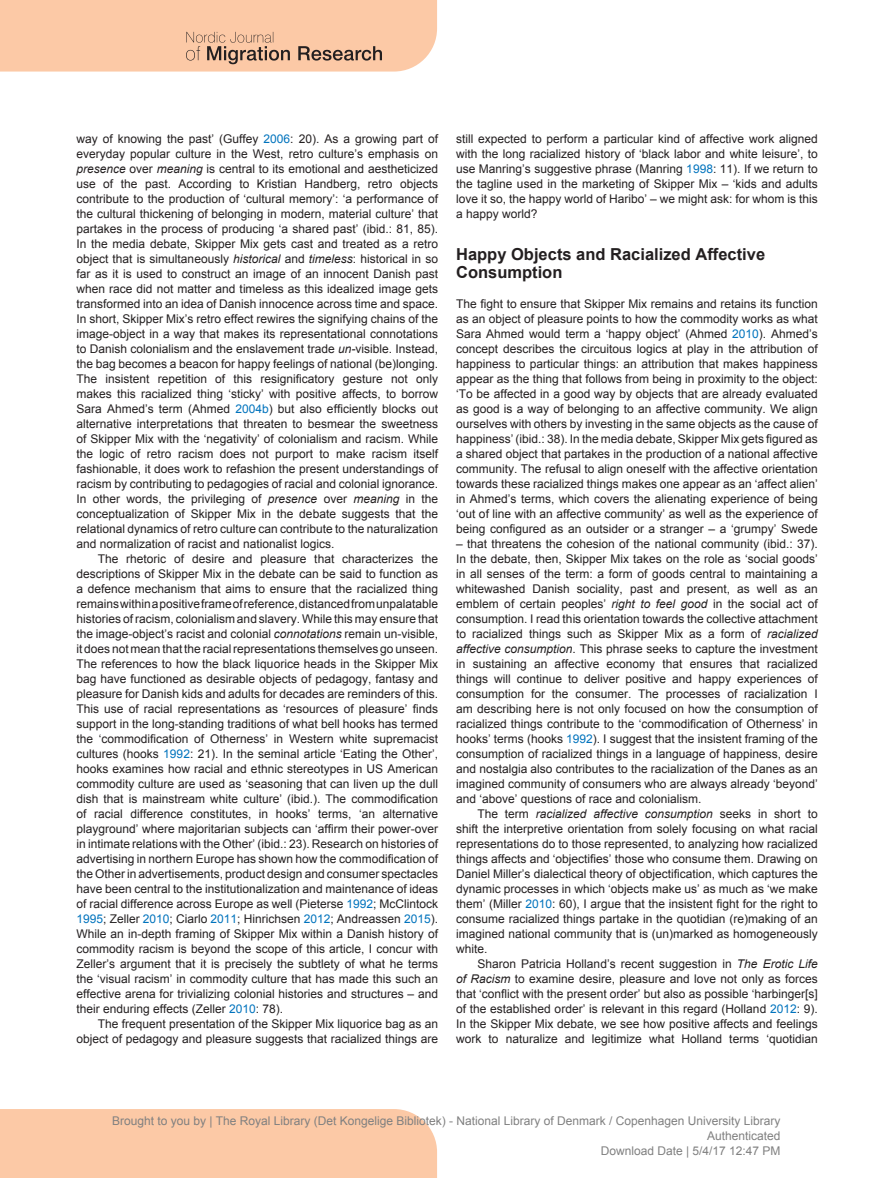
<style>
.page{position:relative;width:893px;height:1178px;background:#fff}
.page>*{position:absolute;margin:0;border:0;box-sizing:border-box;transform-origin:0 0}
.text{font:700 16.5px/18px "Arial";color:#231f20}
.text-2{font:12px/15px "Arial";color:#231f20;text-align:justify}
.t1{font:12px/15px "Arial";color:#808080;text-align:right}
.s1{color:#0073bd}
.s2{font-style:italic}
</style>
<div class="page">
<div style="left:0;top:1109px;width:437px;height:69px;background:#fcc9a6"></div>
<svg style="left:0;top:0;width:437px;height:72px;background:#f4c4a3"></svg>
<p class="text-2" style="left:76px;top:131px;width:363px">way of knowing the past’ (Guffey <span class="s1">2006</span>: 20). As a growing part of everyday popular culture in the West, retro culture’s emphasis on <span class="s2">presence</span> over <span class="s2">meaning</span> is central to its emotional and aestheticized use of the past. According to Kristian Handberg, retro objects contribute to the production of ‘cultural memory’: ‘a performance of the cultural thickening of belonging in modern, material culture’ that partakes in the process of producing ‘a shared past’ (ibid.: 81, 85).<br>In the media debate, Skipper Mix gets cast and treated as a retro object that is simultaneously <span class="s2">historical</span> and <span class="s2">timeless</span>: historical in so far as it is used to construct an image of an innocent Danish past when race did not matter and timeless as this idealized image gets transformed into an idea of Danish innocence across time and space.<br>In short, Skipper Mix’s retro effect rewires the signifying chains of the image-object in a way that makes its representational connotations to Danish colonialism and the enslavement trade <span class="s2">un-</span>visible. Instead, the bag becomes a beacon for happy feelings of national (be)longing.<br>The insistent repetition of this resignificatory gesture not only makes this racialized thing ‘sticky’ with positive affects, to borrow Sara Ahmed’s term (Ahmed <span class="s1">2004b</span>) but also efficiently blocks out alternative interpretations that threaten to besmear the sweetness of Skipper Mix with the ‘negativity’ of colonialism and racism. While the logic of retro racism does not purport to make racism itself fashionable, it does work to refashion the present understandings of racism by contributing to pedagogies of racial and colonial ignorance.<br>In other words, the privileging of <span class="s2">presence</span> over <span class="s2">meaning</span> in the conceptualization of Skipper Mix in the debate suggests that the relational dynamics of retro culture can contribute to the naturalization and normalization of racist and nationalist logics.</p>
<p class="text-2" style="left:76px;top:551px;width:363px;text-indent:21px">The rhetoric of desire and pleasure that characterizes the descriptions of Skipper Mix in the debate can be said to function as a defence mechanism that aims to ensure that the racialized thing remains within a positive frame of reference, distanced from unpalatable histories of racism, colonialism and slavery. While this may ensure that the image-object’s racist and colonial <span class="s2">connotations</span> remain un-visible, it does not mean that the racial representations themselves go unseen.<br>The references to how the black liquorice heads in the Skipper Mix bag have functioned as desirable objects of pedagogy, fantasy and pleasure for Danish kids and adults for decades are reminders of this.<br>This use of racial representations as ‘resources of pleasure’ finds support in the long-standing traditions of what bell hooks has termed the ‘commodification of Otherness’ in Western white supremacist cultures (hooks <span class="s1">1992</span>: 21). In the seminal article ‘Eating the Other’, hooks examines how racial and ethnic stereotypes in US American commodity culture are used as ‘seasoning that can liven up the dull dish that is mainstream white culture’ (ibid.). The commodification of racial difference constitutes, in hooks’ terms, ‘an alternative playground’ where majoritarian subjects can ‘affirm their power-over in intimate relations with the Other’ (ibid.: 23). Research on histories of advertising in northern Europe has shown how the commodification of the Other in advertisements, product design and consumer spectacles have been central to the institutionalization and maintenance of ideas of racial difference across Europe as well (Pieterse <span class="s1">1992</span>; McClintock <span class="s1">1995</span>; Zeller <span class="s1">2010</span>; Ciarlo <span class="s1">2011</span>; Hinrichsen <span class="s1">2012</span>; Andreassen <span class="s1">2015</span>).<br>While an in-depth framing of Skipper Mix within a Danish history of commodity racism is beyond the scope of this article, I concur with Zeller’s argument that it is precisely the subtlety of what he terms the ‘visual racism’ in commodity culture that has made this such an effective arena for trivializing colonial histories and structures – and their enduring effects (Zeller <span class="s1">2010</span>: 78).</p>
<p class="text-2" style="left:76px;top:1016px;width:363px;text-align:right">The frequent presentation of the Skipper Mix liquorice bag as an object of pedagogy and pleasure suggests that racialized things are</p>
<p class="text-2" style="left:456px;top:131px;width:363px">still expected to perform a particular kind of affective work aligned with the long racialized history of ‘black labor and white leisure’, to use Manring’s suggestive phrase (Manring <span class="s1">1998</span>: 11). If we return to the tagline used in the marketing of Skipper Mix – ‘kids and adults love it so, the happy world of Haribo’ – we might ask: for whom is this a happy world?</p>
<p class="text" style="left:456px;top:246px;width:311px">Happy Objects and Racialized Affective<br>Consumption</p>
<p class="text-2" style="left:456px;top:297px;width:363px">The fight to ensure that Skipper Mix remains and retains its function as an object of pleasure points to how the commodity works as what Sara Ahmed would term a ‘happy object’ (Ahmed <span class="s1">2010</span>). Ahmed’s concept describes the circuitous logics at play in the attribution of happiness to particular things: an attribution that makes happiness appear as the thing that follows from being in proximity to the object: ‘To be affected in a good way by objects that are already evaluated as good is a way of belonging to an affective community. We align ourselves with others by investing in the same objects as the cause of happiness’ (ibid.: 38). In the media debate, Skipper Mix gets figured as a shared object that partakes in the production of a national affective community. The refusal to align oneself with the affective orientation towards these racialized things makes one appear as an ‘affect alien’ in Ahmed’s terms, which covers the alienating experience of being ‘out of line with an affective community’ as well as the experience of being configured as an outsider or a stranger – a ‘grumpy’ Swede</p>
<p class="text-2" style="left:456px;top:537px;width:363px">– that threatens the cohesion of the national community (ibid.: 37).<br>In the debate, then, Skipper Mix takes on the role as ‘social goods’ in all senses of the term: a form of goods central to maintaining a whitewashed Danish sociality, past and present, as well as an emblem of certain peoples’ <span class="s2">right to feel good</span> in the social act of consumption. I read this orientation towards the collective attachment to racialized things such as Skipper Mix as a form of <span class="s2">racialized affective consumption</span>. This phrase seeks to capture the investment in sustaining an affective economy that ensures that racialized things will continue to deliver positive and happy experiences of consumption for the consumer. The processes of racialization I am describing here is not only focused on how the consumption of racialized things contribute to the ‘commodification of Otherness’ in hooks’ terms (hooks <span class="s1">1992</span>). I suggest that the insistent framing of the consumption of racialized things in a language of happiness, desire and nostalgia also contributes to the racialization of the Danes as an imagined community of consumers who are always already ‘beyond’ and ‘above’ questions of race and colonialism.</p>
<p class="text-2" style="left:456px;top:807px;width:363px;text-indent:21px">The term <span class="s2">racialized affective consumption</span> seeks in short to shift the interpretive orientation from solely focusing on what racial representations do to those represented, to analyzing how racialized things affects and ‘objectifies’ those who consume them. Drawing on Daniel Miller’s dialectical theory of objectification, which captures the dynamic processes in which ‘objects make us’ as much as ‘we make them’ (Miller <span class="s1">2010</span>: 60), I argue that the insistent fight for the right to consume racialized things partake in the quotidian (re)making of an imagined national community that is (un)marked as homogeneously white.</p>
<p class="text-2" style="left:456px;top:957px;width:363px;text-indent:21px">Sharon Patricia Holland’s recent suggestion in <span class="s2">The Erotic Life of Racism</span> to examine desire, pleasure and love not only as forces that ‘conflict with the present order’ but also as possible ‘harbinger[s] of the established order’ is relevant in this regard (Holland <span class="s1">2012</span>: 9).<br>In the Skipper Mix debate, we see how positive affects and feelings work to naturalize and legitimize what Holland terms ‘quotidian</p>
<p class="t1" style="left:112px;top:1115px;width:670px">Brought to you by | The Royal Library (Det Kongelige Bibliotek) - National Library of Denmark / Copenhagen University Library<br>Authenticated<br>Download Date | 5/4/17 12:47 PM</p>
</div>
